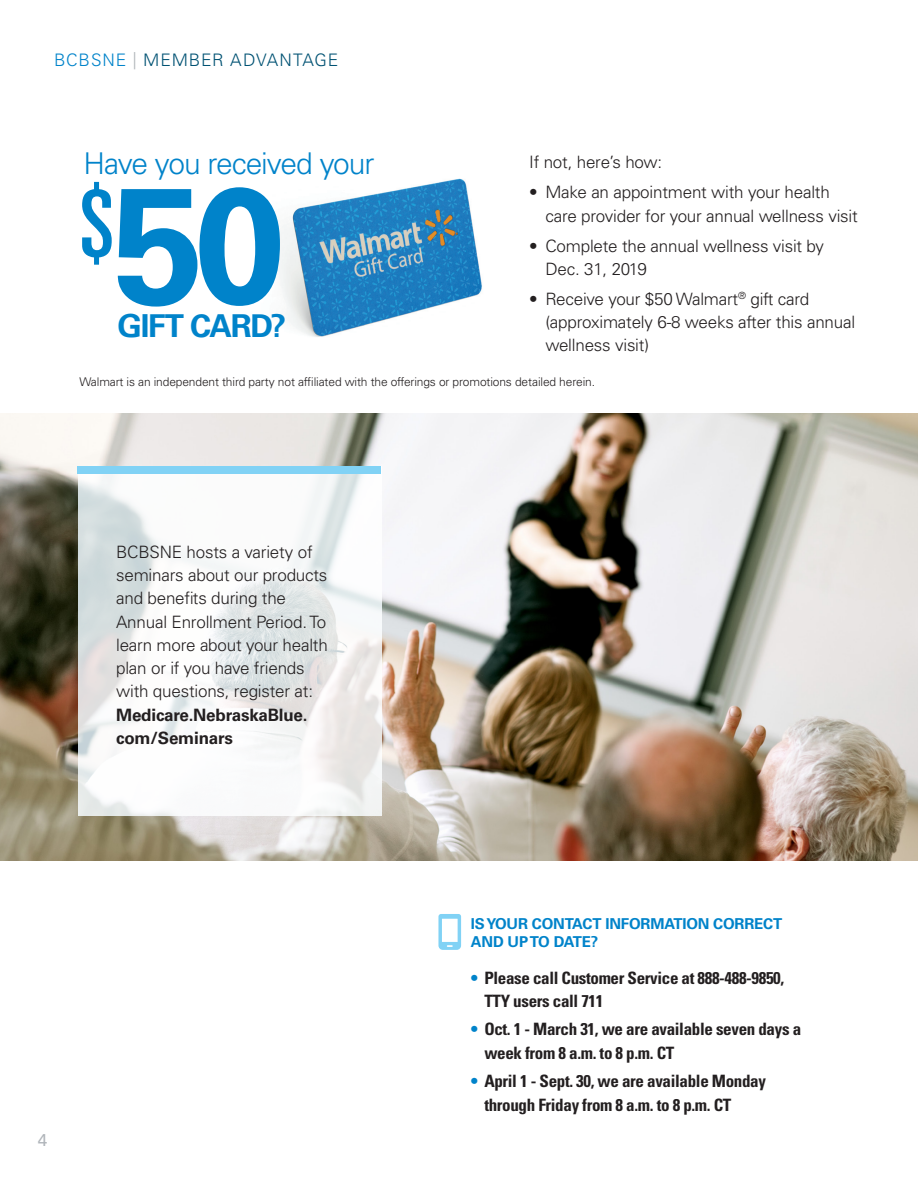
<style>
.page{position:relative;width:918px;height:1188px;background:#fff}
.page>*{position:absolute;margin:0;border:0;box-sizing:border-box;transform-origin:0 0}
._30pt_Header{font:700 165px "Univers LT Std";color:#0083ca}
._30pt_Header-2{font:700 31.5px "Univers LT Std";letter-spacing:-.045em;color:#0083ca}
._20pt_Heading{font:300 30px "Univers LT Std";letter-spacing:-.04em;color:#0083ca}
.t1{font:300 17.25px "Univers LT Std";letter-spacing:.05em;color:#005273}
.Body_Copy{font:300 17.1px/23.2px "Univers LT Std";letter-spacing:-.01em;color:#231f20}
.t2{font:700 condensed 17.1px/23.2px "Univers LT Std";letter-spacing:-.02em;color:#231f20}
.t3{font:17.1px "Univers LT Std";color:#b0b5ba}
.Bullets{font:700 15px/18px "Univers LT Std";letter-spacing:-.01em;color:#0083ca}
.Number_Bullets{font:300 12px "Univers LT Std";letter-spacing:-.01em;color:#231f20}
.s1{color:#0083ca}
.s2{color:#b0b5ba}
.s3{font-weight:700}
</style>
<div class="page">
<img style="left:0;top:414px;width:918px;height:447px">
<svg style="left:438px;top:914px;width:23px;height:36px"></svg>
<svg style="left:78px;top:466px;width:304px;height:350px"></svg>
<div style="left:78px;top:466px;width:303px;height:8px;background:#81d2f5"></div>
<img style="left:276px;top:178px;width:206px;height:159px">
<p class="t1" style="left:54px;top:50px;width:286px"><span class="s1">BCBSNE</span> <span class="s2">|</span> MEMBER ADVANTAGE</p>
<p class="_20pt_Heading" style="left:83px;top:145px;width:293px">Have you received your</p>
<p class="Body_Copy" style="left:529px;top:151px;width:135px">If not, here’s how:</p>
<p class="Body_Copy" style="left:545px;top:181px;width:314px;text-indent:-16px">• Make an appointment with your health care provider for your annual wellness visit</p>
<p class="Body_Copy" style="left:545px;top:234px;width:280px;text-indent:-16px">• Complete the annual wellness visit by<br>Dec. 31, 2019</p>
<p class="Body_Copy" style="left:545px;top:287px;width:311px;text-indent:-16px">• Receive your $50 Walmart<sup>®</sup> gift card (approximately 6-8 weeks after this annual wellness visit)</p>
<p class="Number_Bullets" style="left:80px;top:375px;width:517px">Walmart is an independent third party not affiliated with the offerings or promotions detailed herein.</p>
<p class="_30pt_Header" style="left:80px;top:149px;width:207px"><sup>$</sup>50</p>
<p class="_30pt_Header-2" style="left:118px;top:308px;width:170px">GIFT CARD?</p>
<p class="Body_Copy" style="left:116px;top:540px;width:213px">BCBSNE hosts a variety of seminars about our products and benefits during the<br>Annual Enrollment Period. To learn more about your health plan or if you have friends with questions, register at:<br><span class="s3">Medicare.NebraskaBlue. com/Seminars</span></p>
<p class="t3" style="left:38px;top:1130px;width:11px">4</p>
<p class="Bullets" style="left:471px;top:915px;width:313px">IS YOUR CONTACT INFORMATION CORRECT<br>AND UP TO DATE?</p>
<p class="t2" style="left:484px;top:966px;width:301px;text-indent:-14px"><span class="s1">•</span> Please call Customer Service at 888-488-9850,<br>TTY users call 711</p>
<p class="t2" style="left:484px;top:1018px;width:318px;text-indent:-14px"><span class="s1">•</span> Oct. 1 - March 31, we are available seven days a week from 8 a.m. to 8 p.m. CT</p>
<p class="t2" style="left:484px;top:1070px;width:283px;text-indent:-14px"><span class="s1">•</span> April 1 - Sept. 30, we are available Monday through Friday from 8 a.m. to 8 p.m. CT</p>
</div>
